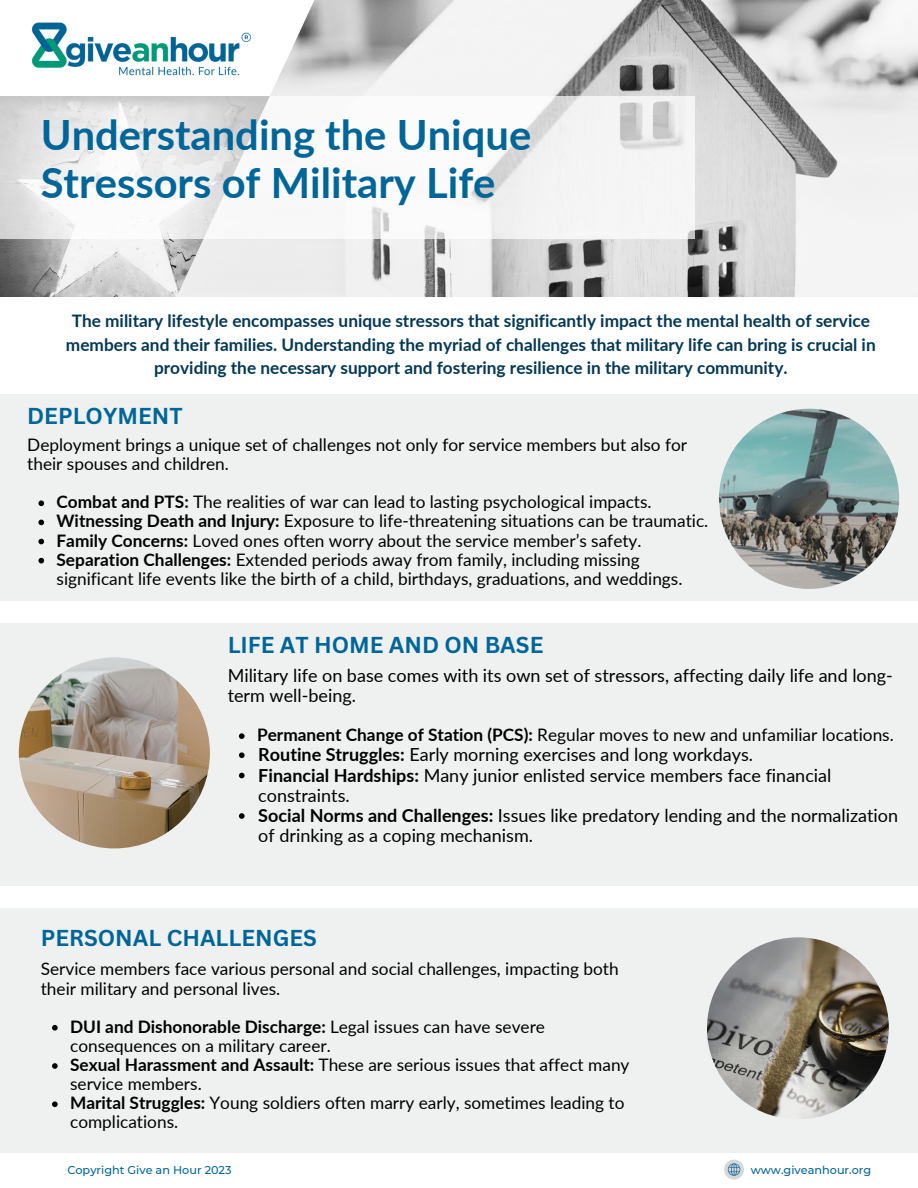
<style>
.page{position:relative;width:918px;height:1188px;background:#fff}
.page>*{position:absolute;margin:0;border:0;box-sizing:border-box;transform-origin:0 0}
.t1{font:700 41.7px/48.3px "Lato";color:#069}
.t2{font:700 22.35px "Canva Sans";color:#069}
.t3{font:18px/20.2px "Lato";color:#000}
.t4{font:17.25px/19.2px "Lato";color:#000}
.t5{font:700 17.25px/23.7px "Lato";color:#043954;text-align:center}
.t6{font:500 11.25px "Montserrat";color:#069}
.s1{font-weight:700}
</style>
<div class="page">
<img style="left:0;top:239px;width:176px;height:58px">
<img style="left:176px;top:0;width:742px;height:297px">
<svg style="left:0;top:97px;width:695px;height:142px;fill:#f6f6f6"></svg>
<img style="left:19px;top:1px;width:245px;height:96px">
<svg style="left:724px;top:1160px;width:20px;height:20px"></svg>
<div style="left:0;top:394px;width:918px;height:207px;background:#eff1f1"></div>
<img style="left:719px;top:409px;width:180px;height:180px;border-radius:50%">
<svg style="left:38px;top:500px;width:6px;height:6px"></svg>
<svg style="left:38px;top:520px;width:6px;height:5px"></svg>
<svg style="left:38px;top:539px;width:6px;height:5px"></svg>
<svg style="left:38px;top:558px;width:6px;height:5px"></svg>
<div style="left:0;top:623px;width:918px;height:263px;background:#eff1f1"></div>
<img style="left:19px;top:657px;width:191px;height:191px;border-radius:50%">
<svg style="left:239px;top:733px;width:6px;height:6px"></svg>
<svg style="left:239px;top:752px;width:6px;height:6px"></svg>
<svg style="left:239px;top:773px;width:6px;height:5px"></svg>
<svg style="left:239px;top:813px;width:6px;height:6px"></svg>
<div style="left:0;top:908px;width:918px;height:244px;background:#eff1f1"></div>
<img style="left:707px;top:937px;width:182px;height:182px;border-radius:50%">
<svg style="left:52px;top:1025px;width:6px;height:6px"></svg>
<svg style="left:52px;top:1063px;width:6px;height:6px"></svg>
<svg style="left:52px;top:1101px;width:6px;height:6px"></svg>
<h2 class="t1" style="left:41px;top:109px;width:492px">Understanding the Unique<br>Stressors of Military Life</h2>
<p class="t5" style="left:66px;top:308px;width:811px">The military lifestyle encompasses unique stressors that significantly impact the mental health of service members and their families. Understanding the myriad of challenges that military life can bring is crucial in providing the necessary support and fostering resilience in the military community.</p>
<h2 class="t2" style="left:27px;top:400px;width:157px">DEPLOYMENT</h2>
<p class="t4" style="left:27px;top:435px;width:662px">Deployment brings a unique set of challenges not only for service members but also for their spouses and children.</p>
<h4 class="t4" style="left:57px;top:492px;width:597px"><span class="s1">Combat and PTS:</span> The realities of war can lead to lasting psychological impacts.</h4>
<p class="t4" style="left:57px;top:511px;width:653px"><span class="s1">Witnessing Death and Injury:</span> Exposure to life-threatening situations can be traumatic.</p>
<p class="t4" style="left:57px;top:530px;width:587px"><span class="s1">Family Concerns:</span> Loved ones often worry about the service member’s safety.</p>
<p class="t4" style="left:57px;top:549px;width:627px"><span class="s1">Separation Challenges:</span> Extended periods away from family, including missing significant life events like the birth of a child, birthdays, graduations, and weddings.</p>
<p class="t2" style="left:228px;top:629px;width:317px">LIFE AT HOME AND ON BASE</p>
<h2 class="t3" style="left:228px;top:664px;width:667px">Military life on base comes with its own set of stressors, affecting daily life and long&shy;term well-being.</h2>
<h4 class="t4" style="left:257px;top:725px;width:638px"><span class="s1">Permanent Change of Station (PCS):</span> Regular moves to new and unfamiliar locations.</h4>
<p class="t3" style="left:258px;top:744px;width:496px"><span class="s1">Routine Struggles:</span> Early morning exercises and long workdays.</p>
<p class="t3" style="left:258px;top:765px;width:575px"><span class="s1">Financial Hardships:</span> Many junior enlisted service members face financial constraints.</p>
<p class="t3" style="left:258px;top:805px;width:641px"><span class="s1">Social Norms and Challenges:</span> Issues like predatory lending and the normalization of drinking as a coping mechanism.</p>
<p class="t2" style="left:41px;top:922px;width:278px">PERSONAL CHALLENGES</p>
<p class="t4" style="left:41px;top:959px;width:579px">Service members face various personal and social challenges, impacting both their military and personal lives.</p>
<p class="t4" style="left:70px;top:1017px;width:476px"><span class="s1">DUI and Dishonorable Discharge:</span> Legal issues can have severe consequences on a military career.</p>
<p class="t4" style="left:70px;top:1055px;width:561px"><span class="s1">Sexual Harassment and Assault:</span> These are serious issues that affect many service members.</p>
<p class="t4" style="left:70px;top:1093px;width:556px"><span class="s1">Marital Struggles:</span> Young soldiers often marry early, sometimes leading to complications.</p>
<p class="t6" style="left:67px;top:1163px;width:166px">Copyright Give an Hour 2023</p>
<p class="t6" style="left:751px;top:1163px;width:122px">www.giveanhour.org</p>
</div>
